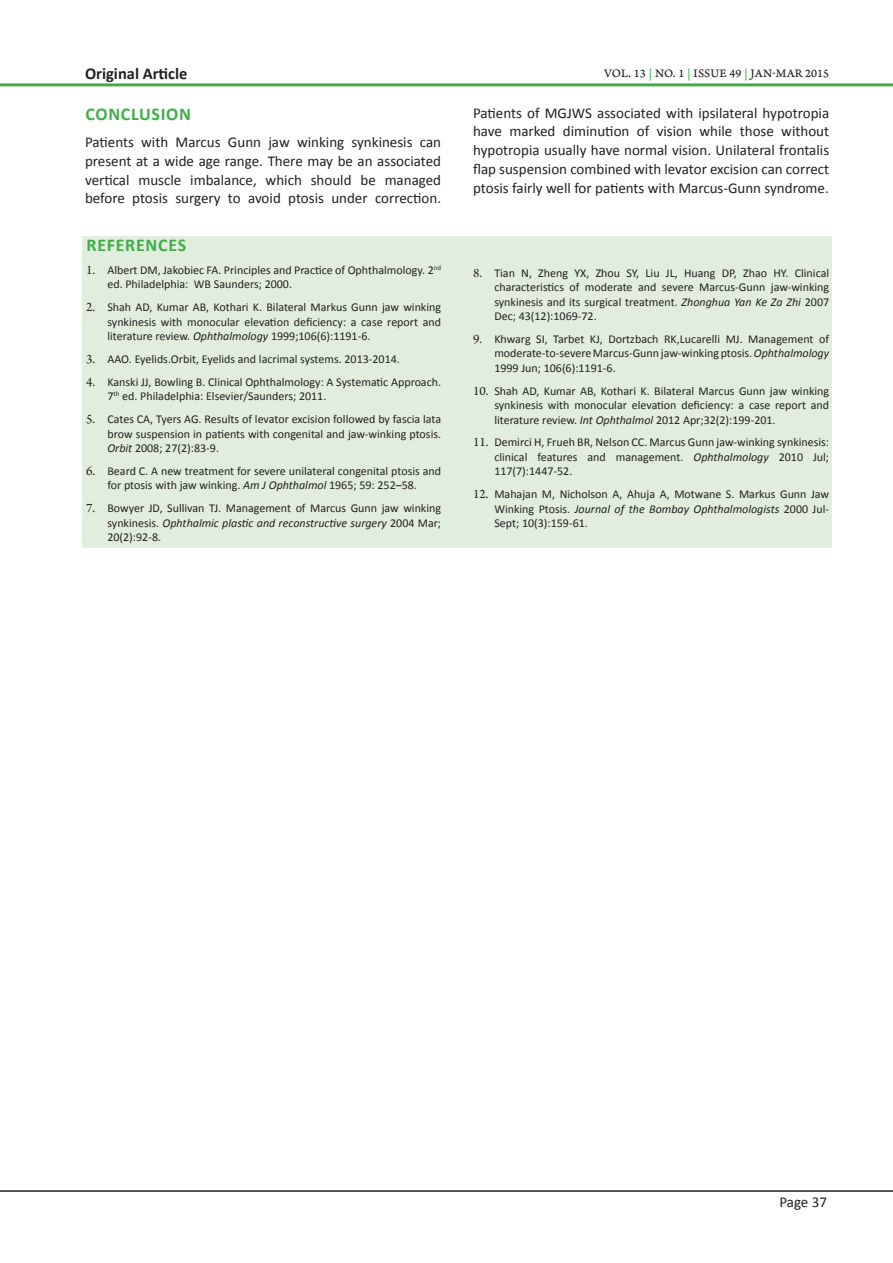
<style>
.page{position:relative;width:893px;height:1263px;background:#fff}
.page>*{position:absolute;margin:0;border:0;box-sizing:border-box;transform-origin:0 0}
.Heading_2_-_Sub_head{font:700 18px "Calibri";letter-spacing:.04em;color:#40ae49}
.Normal_Text{font:700 18px "Calibri";letter-spacing:.04em;color:#40ae49}
.Abstract_Words{font:700 16.5px "Calibri";color:#231f20}
.Normal_Text-2{font:15px/18.8px "Calibri";color:#231f20;text-align:justify}
.Refrence_Text{font:12px/14.4px "Calibri";color:#231f20;text-align:justify}
.t1{font:12px "Arno Pro Caption";letter-spacing:.01em;color:#231f20}
.s1{font-family:"Arno Pro";font-size:13.5px}
.s2{font-style:italic}
.s3{color:#40ae49}
</style>
<div class="page">
<hr style="left:0;top:1190px;width:893px;height:2px;background:#231f20">
<hr style="left:0;top:83px;width:893px;height:3px;background:#40ae49">
<div style="left:82px;top:236px;width:750px;height:311px;background:#e1eedd"></div>
<p class="Abstract_Words" style="left:85px;top:63px;width:104px">Original Article</p>
<p class="Heading_2_-_Sub_head" style="left:85px;top:102px;width:107px">CONCLUSION</p>
<p class="Normal_Text-2" style="left:85px;top:133px;width:358px">Patients with Marcus Gunn jaw winking synkinesis can present at a wide age range. There may be an associated vertical muscle imbalance, which should be managed before ptosis surgery to avoid ptosis under correction.</p>
<p class="Normal_Text" style="left:87px;top:234px;width:101px">REFERENCES</p>
<p class="Refrence_Text" style="left:107px;top:263px;width:335px;text-indent:-21px"><span class="s1">1.</span> Albert DM, Jakobiec FA. Principles and Practice of Ophthalmology. 2<sup>nd </sup>ed. Philadelphia: WB Saunders; 2000.</p>
<p class="Refrence_Text" style="left:107px;top:300px;width:335px;text-indent:-21px"><span class="s1">2.</span> Shah AD, Kumar AB, Kothari K. Bilateral Markus Gunn jaw winking synkinesis with monocular elevation deficiency: a case report and literature review. <span class="s2">Ophthalmology</span> 1999;106(6):1191-6.</p>
<p class="Refrence_Text" style="left:86px;top:352px;width:315px"><span class="s1">3.</span> AAO. Eyelids.Orbit, Eyelids and lacrimal systems. 2013-2014.</p>
<p class="Refrence_Text" style="left:107px;top:375px;width:335px;text-indent:-21px"><span class="s1">4.</span> Kanski JJ, Bowling B. Clinical Ophthalmology: A Systematic Approach.<br>7<sup>th</sup> ed. Philadelphia: Elsevier/Saunders; 2011.</p>
<p class="Refrence_Text" style="left:107px;top:412px;width:335px;text-indent:-21px"><span class="s1">5.</span> Cates CA, Tyers AG. Results of levator excision followed by fascia lata brow suspension in patients with congenital and jaw-winking ptosis.<br><span class="s2">Orbit</span> 2008; 27(2):83-9.</p>
<p class="Refrence_Text" style="left:86px;top:464px;width:356px;text-align:center"><span class="s1">6.</span> Beard C. A new treatment for severe unilateral congenital ptosis and for ptosis with jaw winking. <span class="s2">Am J Ophthalmol</span> 1965; 59: 252–58.</p>
<p class="Refrence_Text" style="left:107px;top:501px;width:335px;text-indent:-21px"><span class="s1">7.</span> Bowyer JD, Sullivan TJ. Management of Marcus Gunn jaw winking synkinesis. <span class="s2">Ophthalmic plastic and reconstructive surgery</span> 2004 Mar; 20(2):92-8.</p>
<p class="t1" style="left:604px;top:67px;width:227px">VOL. 13 <span class="s3">|</span> NO. 1 <span class="s3">|</span> ISSUE 49 <span class="s3">|</span> JAN-MAR 2015</p>
<p class="Normal_Text-2" style="left:473px;top:103px;width:358px">Patients of MGJWS associated with ipsilateral hypotropia have marked diminution of vision while those without hypotropia usually have normal vision. Unilateral frontalis flap suspension combined with levator excision can correct ptosis fairly well for patients with Marcus-Gunn syndrome.</p>
<p class="Refrence_Text" style="left:494px;top:266px;width:336px;text-indent:-21px"><span class="s1">8.</span> Tian N, Zheng YX, Zhou SY, Liu JL, Huang DP, Zhao HY. Clinical characteristics of moderate and severe Marcus-Gunn jaw-winking synkinesis and its surgical treatment. <span class="s2">Zhonghua Yan Ke Za Zhi</span> 2007<br>Dec; 43(12):1069-72.</p>
<p class="Refrence_Text" style="left:494px;top:332px;width:336px;text-indent:-21px"><span class="s1">9.</span> Khwarg SI, Tarbet KJ, Dortzbach RK,Lucarelli MJ. Management of moderate-to-severe Marcus-Gunn jaw-winking ptosis. <span class="s2">Ophthalmology </span>1999 Jun; 106(6):1191-6.</p>
<p class="Refrence_Text" style="left:494px;top:384px;width:336px;text-indent:-21px"><span class="s1">10.</span> Shah AD, Kumar AB, Kothari K. Bilateral Marcus Gunn jaw winking synkinesis with monocular elevation deficiency: a case report and literature review. <span class="s2">Int Ophthalmol</span> 2012 Apr;32(2):199-201.</p>
<p class="Refrence_Text" style="left:494px;top:435px;width:336px;text-indent:-21px"><span class="s1">11.</span> Demirci H, Frueh BR, Nelson CC. Marcus Gunn jaw-winking synkinesis: clinical features and management. <span class="s2">Ophthalmology</span> 2010 Jul; 117(7):1447-52.</p>
<p class="Refrence_Text" style="left:494px;top:487px;width:336px;text-indent:-21px"><span class="s1">12.</span> Mahajan M, Nicholson A, Ahuja A, Motwane S. Markus Gunn Jaw Winking Ptosis. <span class="s2">Journal of the Bombay Ophthalmologists</span> 2000 Jul-Sept; 10(3):159-61.</p>
<p class="Normal_Text-2" style="left:779px;top:1193px;width:49px">Page 37</p>
</div>
